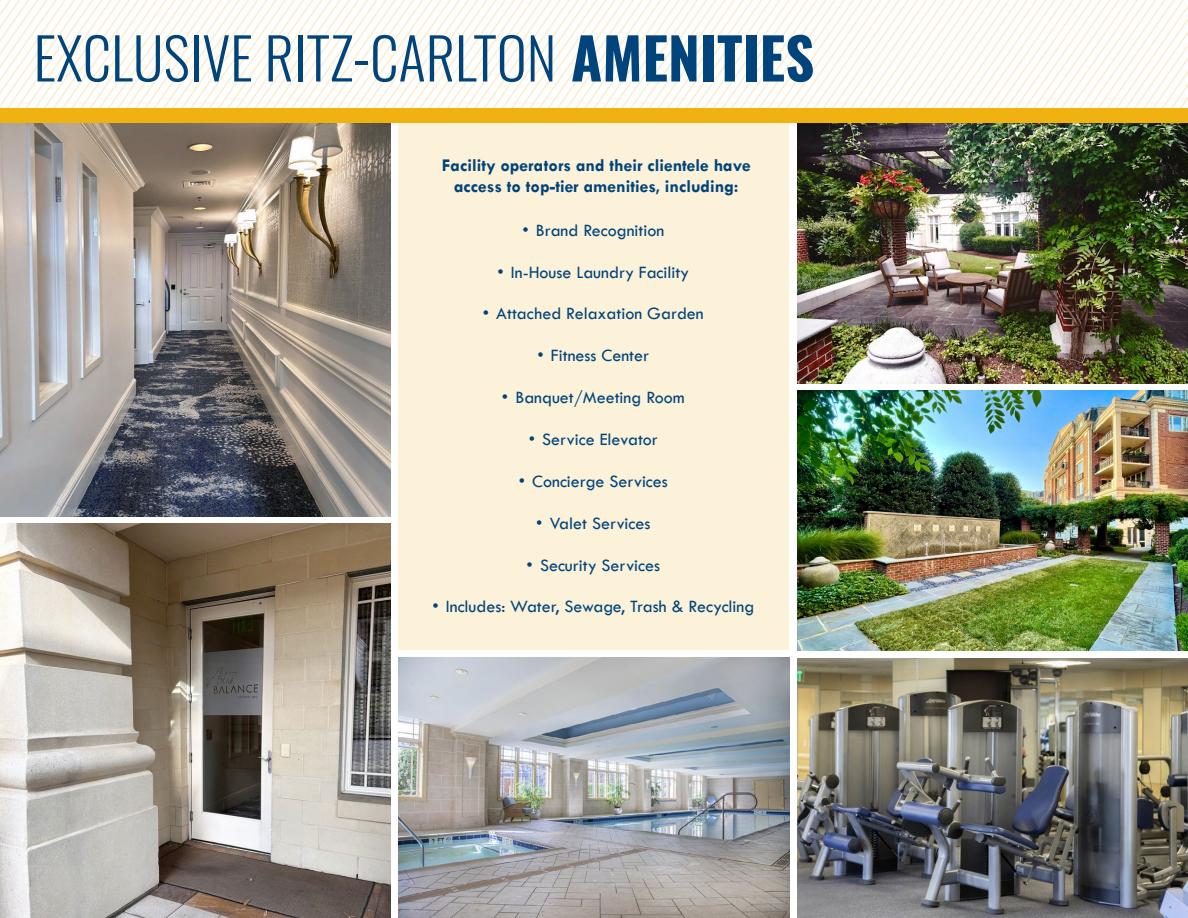
<style>
.page{position:relative;width:1188px;height:918px;background:#fff}
.page>*{position:absolute;margin:0;border:0;box-sizing:border-box;transform-origin:0 0}
.t1{font:300 57px "Oswald";color:#00447b}
.t2{font:18px "Tw Cen";color:#00447b}
.t3{font:700 18px/21.6px "Tw Cen";color:#00447b;text-align:center}
.s1{font-weight:700}
</style>
<div class="page">
<img style="left:0;top:0;width:1188px;height:108px">
<img style="left:0;top:524px;width:391px;height:394px">
<div style="left:399px;top:116px;width:390px;height:534px;background:#fcf1d9"></div>
<img style="left:797px;top:391px;width:391px;height:260px">
<img style="left:398px;top:658px;width:391px;height:260px">
<img style="left:797px;top:658px;width:391px;height:260px">
<img style="left:0;top:123px;width:391px;height:394px">
<img style="left:797px;top:123px;width:391px;height:260px">
<div style="left:0;top:108px;width:1188px;height:15px;background:#efb211"></div>
<p class="t1" style="left:34px;top:8px;width:782px">EXCLUSIVE RITZ-CARLTON <span class="s1">AMENITIES</span></p>
<p class="t3" style="left:442px;top:154px;width:310px">Facility operators and their clientele have access to top-tier amenities, including:</p>
<p class="t2" style="left:522px;top:219px;width:143px">• Brand Recognition</p>
<p class="t2" style="left:497px;top:261px;width:193px">• In-House Laundry Facility</p>
<p class="t2" style="left:483px;top:303px;width:223px">• Attached Relaxation Garden</p>
<p class="t2" style="left:537px;top:345px;width:113px">• Fitness Center</p>
<p class="t2" style="left:502px;top:387px;width:184px">• Banquet/Meeting Room</p>
<p class="t2" style="left:529px;top:429px;width:131px">• Service Elevator</p>
<p class="t2" style="left:519px;top:470px;width:151px">• Concierge Services</p>
<p class="t2" style="left:536px;top:512px;width:116px">• Valet Services</p>
<p class="t2" style="left:527px;top:554px;width:135px">• Security Services</p>
<p class="t2" style="left:432px;top:596px;width:323px">• Includes: Water, Sewage, Trash &amp; Recycling</p>
</div>
